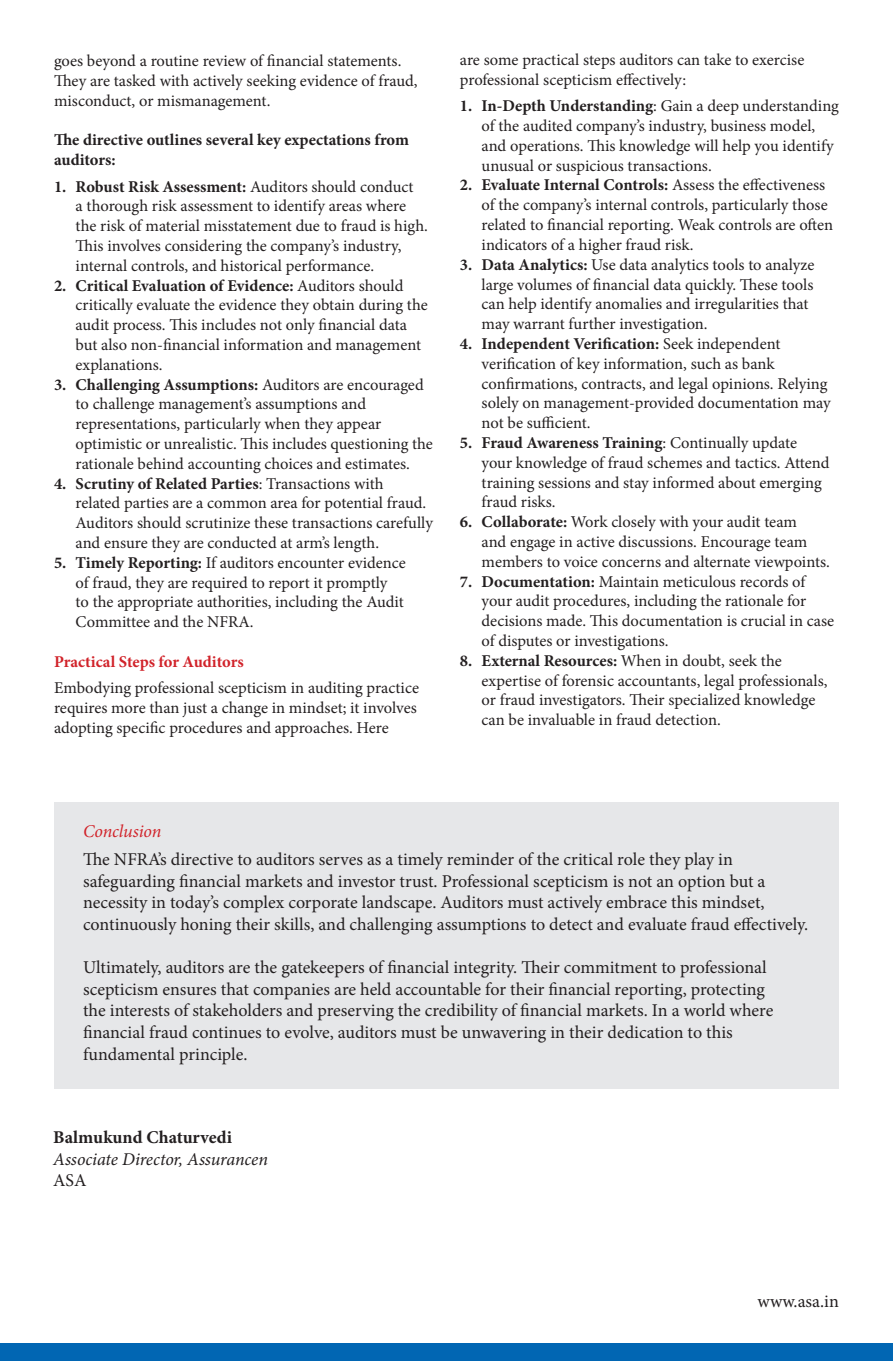
<style>
.page{position:relative;width:893px;height:1361px;background:#fff}
.page>*{position:absolute;margin:0;border:0;box-sizing:border-box;transform-origin:0 0}
.t1{font:18px/21.6px "Minion Pro";letter-spacing:-.005em;color:#231f20}
.t2{font:italic 18px "Minion Pro";letter-spacing:-.01em;color:#231f20}
.t3{font:700 18px "Minion Pro";color:#231f20}
.t4{font:italic 18px "Minion Pro";letter-spacing:-.01em;color:#d1232a}
.t5{font:16.5px/19.8px "Minion Pro";color:#231f20}
.t6{font:700 16.5px/19.8px "Minion Pro";color:#231f20}
.t7{font:700 16.5px "Minion Pro";color:#d1232a}
.s1{font-weight:700}
</style>
<div class="page">
<div style="left:0;top:1343px;width:893px;height:18px;background:#0166b3"></div>
<div style="left:54px;top:802px;width:785px;height:287px;background:#e6e7e9"></div>
<p class="t5" style="left:54px;top:51px;width:365px">goes beyond a routine review of financial statements.<br>They are tasked with actively seeking evidence of fraud, misconduct, or mismanagement.</p>
<p class="t6" style="left:54px;top:130px;width:356px">The directive outlines several key expectations from auditors:</p>
<p class="t5" style="left:76px;top:176px;width:354px;text-indent:-22px"><span class="s1">1. Robust Risk Assessment:</span> Auditors should conduct<br>a thorough risk assessment to identify areas where the risk of material misstatement due to fraud is high.<br>This involves considering the company’s industry, internal controls, and historical performance.</p>
<p class="t5" style="left:76px;top:275px;width:354px;text-indent:-22px"><span class="s1">2. Critical Evaluation of Evidence:</span> Auditors should critically evaluate the evidence they obtain during the audit process. This includes not only financial data but also non-financial information and management explanations.</p>
<p class="t5" style="left:76px;top:374px;width:359px;text-indent:-22px"><span class="s1">3. Challenging Assumptions:</span> Auditors are encouraged to challenge management’s assumptions and representations, particularly when they appear optimistic or unrealistic. This includes questioning the rationale behind accounting choices and estimates.</p>
<p class="t5" style="left:76px;top:473px;width:359px;text-indent:-22px"><span class="s1">4. Scrutiny of Related Parties</span>: Transactions with<br>related parties are a common area for potential fraud.<br>Auditors should scrutinize these transactions carefully and ensure they are conducted at arm’s length.</p>
<p class="t5" style="left:76px;top:553px;width:332px;text-indent:-22px"><span class="s1">5. Timely Reporting:</span> If auditors encounter evidence of fraud, they are required to report it promptly<br>to the appropriate authorities, including the Audit Committee and the NFRA.</p>
<p class="t7" style="left:54px;top:650px;width:191px">Practical Steps for Auditors</p>
<p class="t5" style="left:54px;top:678px;width:367px">Embodying professional scepticism in auditing practice requires more than just a change in mindset; it involves adopting specific procedures and approaches. Here</p>
<p class="t5" style="left:460px;top:50px;width:346px">are some practical steps auditors can take to exercise professional scepticism effectively:</p>
<p class="t5" style="left:482px;top:96px;width:359px;text-indent:-22px"><span class="s1">1. In-Depth Understanding</span>: Gain a deep understanding of the audited company’s industry, business model, and operations. This knowledge will help you identify unusual or suspicious transactions.</p>
<p class="t5" style="left:482px;top:175px;width:353px;text-indent:-22px"><span class="s1">2. Evaluate Internal Controls:</span> Assess the effectiveness of the company’s internal controls, particularly those related to financial reporting. Weak controls are often indicators of a higher fraud risk.</p>
<p class="t5" style="left:482px;top:255px;width:334px;text-indent:-22px"><span class="s1">3. Data Analytics:</span> Use data analytics tools to analyze large volumes of financial data quickly. These tools can help identify anomalies and irregularities that may warrant further investigation.</p>
<p class="t5" style="left:482px;top:334px;width:351px;text-indent:-22px"><span class="s1">4. Independent Verification:</span> Seek independent verification of key information, such as bank confirmations, contracts, and legal opinions. Relying solely on management-provided documentation may not be sufficient.</p>
<p class="t5" style="left:482px;top:433px;width:349px;text-indent:-22px"><span class="s1">5. Fraud Awareness Training</span>: Continually update your knowledge of fraud schemes and tactics. Attend training sessions and stay informed about emerging fraud risks.</p>
<p class="t5" style="left:482px;top:512px;width:350px;text-indent:-22px"><span class="s1">6. Collaborate:</span> Work closely with your audit team<br>and engage in active discussions. Encourage team members to voice concerns and alternate viewpoints.</p>
<p class="t5" style="left:482px;top:571px;width:354px;text-indent:-22px"><span class="s1">7. Documentation:</span> Maintain meticulous records of your audit procedures, including the rationale for decisions made. This documentation is crucial in case of disputes or investigations.</p>
<p class="t5" style="left:482px;top:651px;width:347px;text-indent:-22px"><span class="s1">8. External Resources:</span> When in doubt, seek the expertise of forensic accountants, legal professionals, or fraud investigators. Their specialized knowledge can be invaluable in fraud detection.</p>
<p class="t4" style="left:83px;top:819px;width:80px">Conclusion</p>
<p class="t1" style="left:83px;top:848px;width:727px">The NFRA’s directive to auditors serves as a timely reminder of the critical role they play in safeguarding financial markets and investor trust. Professional scepticism is not an option but a necessity in today’s complex corporate landscape. Auditors must actively embrace this mindset, continuously honing their skills, and challenging assumptions to detect and evaluate fraud effectively.</p>
<p class="t1" style="left:83px;top:956px;width:692px">Ultimately, auditors are the gatekeepers of financial integrity. Their commitment to professional scepticism ensures that companies are held accountable for their financial reporting, protecting the interests of stakeholders and preserving the credibility of financial markets. In a world where financial fraud continues to evolve, auditors must be unwavering in their dedication to this fundamental principle.</p>
<p class="t3" style="left:53px;top:1124px;width:180px">Balmukund Chaturvedi</p>
<p class="t2" style="left:53px;top:1146px;width:216px">Associate Director, Assurancen</p>
<p class="t1" style="left:53px;top:1170px;width:35px">ASA</p>
<p class="t1" style="left:757px;top:1290px;width:83px">www.asa.in</p>
</div>
